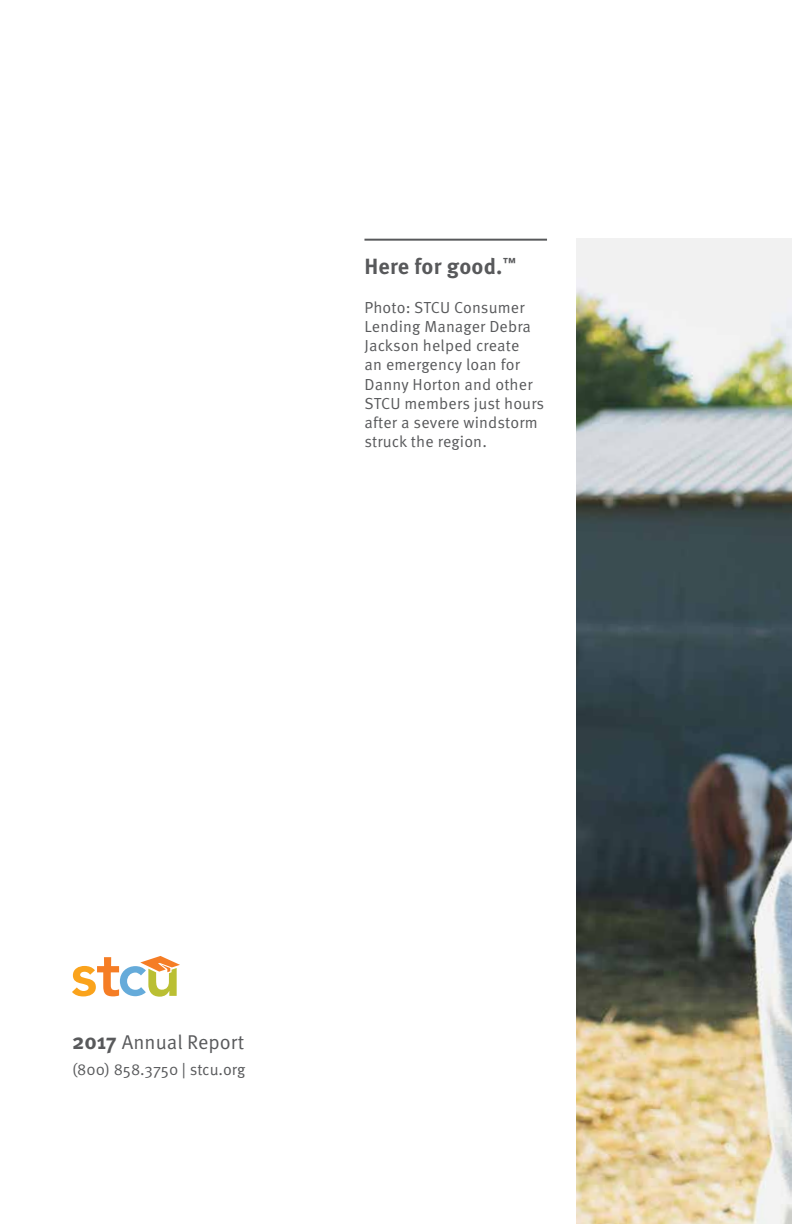
<style>
.page{position:relative;width:792px;height:1224px;background:#fff}
.page>*{position:absolute;margin:0;border:0;box-sizing:border-box;transform-origin:0 0}
.t1{font:700 22px "Meta Pro";color:#58595b}
.t2{font:20px "Meta Pro";color:#58595b}
.t3{font:16px/19.2px "Meta Pro";letter-spacing:.01em;color:#58595b}
.s1{font-weight:700;font-size:22px}
</style>
<div class="page">
<img style="left:576px;top:239px;width:216px;height:985px">
<svg style="left:72px;top:956px;width:108px;height:41px"></svg>
<hr style="left:364px;top:239px;width:183px;height:2px;background:#58595b">
<h1 class="t1" style="left:364px;top:253px;width:153px">Here for good.<sup>™</sup></h1>
<p class="t3" style="left:364px;top:298px;width:181px">Photo: STCU Consumer<br>Lending Manager Debra<br>Jackson helped create<br>an emergency loan for<br>Danny Horton and other<br>STCU members just hours after a severe windstorm struck the region.</p>
<p class="t2" style="left:72px;top:1031px;width:174px"><span class="s1">2017</span> Annual Report</p>
<p class="t3" style="left:72px;top:1061px;width:175px">(800) 858.3750 | stcu.org</p>
</div>
